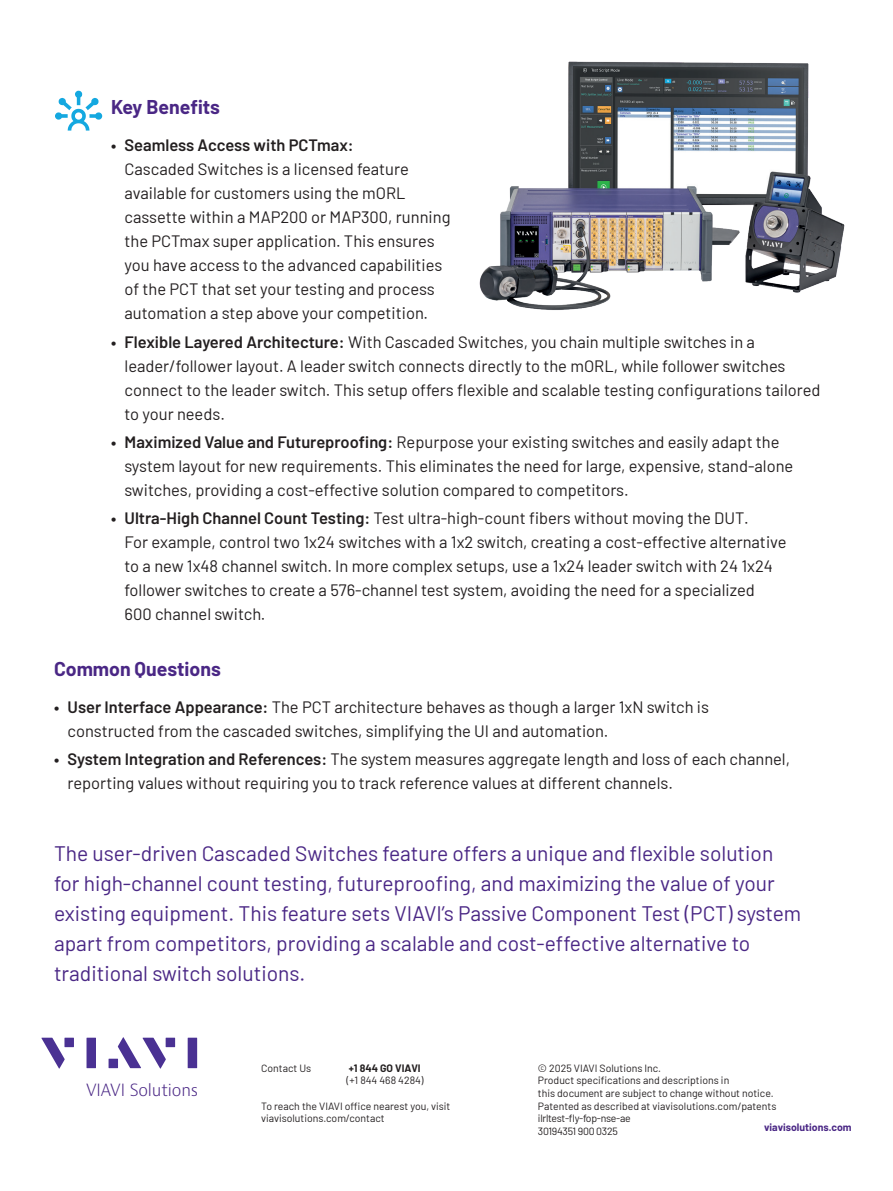
<style>
.page{position:relative;width:893px;height:1191px;background:#fff}
.page>*{position:absolute;margin:0;border:0;box-sizing:border-box;transform-origin:0 0}
.Intro___Call_Out{font:21px/30px "Barlow";color:#4a2785}
.B-H1_Heading_Purple_13_16{font:700 19.5px "Barlow";color:#4a2785}
.t1{font:16.5px/24px "Barlow";color:#231f20}
.Bulleted_text_7_5_12_level_2{font:300 16.35px "Bernino Sans";letter-spacing:-.01em;color:#4a2785}
.t2{font:10.5px/12.6px "Barlow";color:#231f20}
.t3{font:700 10.5px "Barlow";color:#4a2785}
.s1{font-weight:600}
.s2{font-weight:700}
</style>
<div class="page">
<svg style="left:41px;top:1037px;width:24px;height:31px"></svg>
<div style="left:64px;top:1037px;width:10px;height:10px;background:#4a3193"></div>
<div style="left:87px;top:1037px;width:9px;height:31px;background:#4a3193"></div>
<div style="left:166px;top:1037px;width:9px;height:10px;background:#4a3193"></div>
<div style="left:188px;top:1037px;width:9px;height:31px;background:#4a3193"></div>
<svg style="left:118px;top:1037px;width:48px;height:31px"></svg>
<div style="left:109px;top:1058px;width:9px;height:10px;background:#4a3193"></div>
<img style="left:479px;top:61px;width:366px;height:249px">
<svg style="left:55px;top:91px;width:47px;height:40px"></svg>
<p class="B-H1_Heading_Purple_13_16" style="left:111px;top:93px;width:111px">Key Benefits</p>
<p class="t1" style="left:125px;top:132px;width:327px;text-indent:-14px"><span class="s1">• Seamless Access with PCTmax:<br></span>Cascaded Switches is a licensed feature available for customers using the mORL cassette within a MAP200 or MAP300, running the PCTmax super application. This ensures you have access to the advanced capabilities of the PCT that set your testing and process automation a step above your competition.</p>
<p class="t1" style="left:125px;top:328px;width:697px;text-indent:-14px"><span class="s1">• Flexible Layered Architecture:</span> With Cascaded Switches, you chain multiple switches in a leader/follower layout. A leader switch connects directly to the mORL, while follower switches connect to the leader switch. This setup offers flexible and scalable testing configurations tailored to your needs.</p>
<p class="t1" style="left:125px;top:428px;width:670px;text-indent:-14px"><span class="s1">• Maximized Value and Futureproofing:</span> Repurpose your existing switches and easily adapt the system layout for new requirements. This eliminates the need for large, expensive, stand-alone switches, providing a cost-effective solution compared to competitors.</p>
<p class="t1" style="left:125px;top:505px;width:663px;text-indent:-14px"><span class="s1">• Ultra-High Channel Count Testing:</span> Test ultra-high-count fibers without moving the DUT.<br>For example, control two 1x24 switches with a 1x2 switch, creating a cost-effective alternative to a new 1x48 channel switch. In more complex setups, use a 1x24 leader switch with 24 1x24 follower switches to create a 576-channel test system, avoiding the need for a specialized<br>600 channel switch.</p>
<p class="B-H1_Heading_Purple_13_16" style="left:54px;top:654px;width:168px">Common Questions</p>
<p class="t1" style="left:68px;top:693px;width:643px;text-indent:-14px"><span class="s1">• User Interface Appearance:</span> The PCT architecture behaves as though a larger 1xN switch is constructed from the cascaded switches, simplifying the UI and automation.</p>
<p class="t1" style="left:68px;top:745px;width:724px;text-indent:-14px"><span class="s1">• System Integration and References:</span> The system measures aggregate length and loss of each channel, reporting values without requiring you to track reference values at different channels.</p>
<p class="Intro___Call_Out" style="left:54px;top:837px;width:749px">The user-driven Cascaded Switches feature offers a unique and flexible solution for high-channel count testing, futureproofing, and maximizing the value of your existing equipment. This feature sets VIAVI’s Passive Component Test (PCT) system apart from competitors, providing a scalable and cost-effective alternative to traditional switch solutions.</p>
<p class="Bulleted_text_7_5_12_level_2" style="left:86px;top:1079px;width:114px">VIAVI Solutions</p>
<p class="t2" style="left:261px;top:1061px;width:52px">Contact Us</p>
<p class="t2" style="left:347px;top:1061px;width:79px"><span class="s2">+1 844 GO VIAVI </span>(+1 844 468 4284)</p>
<p class="t2" style="left:261px;top:1098px;width:191px">To reach the VIAVI office nearest you, visit viavisolutions.com/contact</p>
<p class="t2" style="left:538px;top:1061px;width:237px">© 2025 VIAVI Solutions Inc.<br>Product specifications and descriptions in<br>this document are subject to change without notice.</p>
<p class="t2" style="left:538px;top:1098px;width:240px">Patented as described at viavisolutions.com/patents ilrltest-fly-fop-nse-ae<br>30194351 900 0325</p>
<p class="t3" style="left:764px;top:1119px;width:89px">viavisolutions.com</p>
</div>
